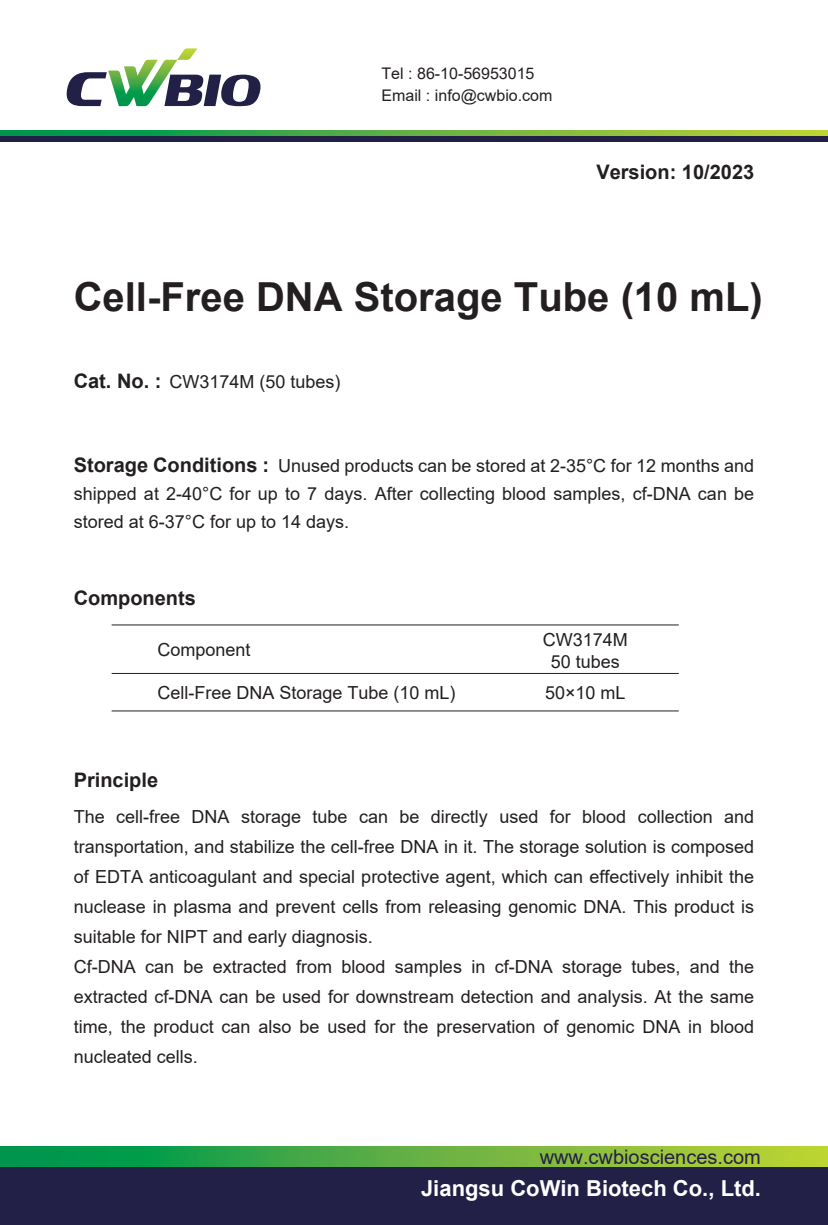
<style>
.page{position:relative;width:828px;height:1225px;background:#fff}
.page>*{position:absolute;margin:0;border:0;box-sizing:border-box;transform-origin:0 0}
.t1{font:700 40px "Arial";color:#231f20}
.t2{font:700 22px "Arial";color:#fff}
.t3{font:700 20px "Arial";color:#231f20}
.t4{font:20px "Arial";color:#232047}
.t5{font:18px/30px "Arial";color:#231f20}
.t6{font:16px/22px "Arial";color:#231f20}
.s1{font-weight:700;font-size:20px}
</style>
<div class="page">
<hr style="left:112px;top:624px;width:567px;height:1px;background:#231f20">
<hr style="left:112px;top:673px;width:567px;height:1px;background:#231f20">
<hr style="left:112px;top:710px;width:567px;height:1px;background:#231f20">
<svg style="left:0;top:130px;width:828px;height:6px"></svg>
<div style="left:0;top:136px;width:828px;height:6px;background:#232047"></div>
<div style="left:0;top:1165px;width:828px;height:60px;background:#232047"></div>
<svg style="left:0;top:1146px;width:828px;height:21px"></svg>
<svg style="left:66px;top:48px;width:195px;height:58px"></svg>
<p class="t6" style="left:381px;top:62px;width:172px">Tel : 86-10-56953015<br>Email : info@cwbio.com</p>
<p class="t3" style="left:596px;top:158px;width:159px">Version: 10/2023</p>
<h1 class="t1" style="left:74px;top:269px;width:691px">Cell-Free DNA Storage Tube (10 mL)</h1>
<p class="t5" style="left:74px;top:367px;width:268px"><span class="s1">Cat. No. :</span> CW3174M (50 tubes)</p>
<p class="t5" style="left:74px;top:452px;width:682px;line-height:28px;text-align:justify"><span class="s1">Storage Conditions :</span> Unused products can be stored at 2-35°C for 12 months and shipped at 2-40°C for up to 7 days. After collecting blood samples, cf-DNA can be stored at 6-37°C for up to 14 days.</p>
<p class="t3" style="left:74px;top:584px;width:124px">Components</p>
<p class="t5" style="left:157px;top:634px;width:95px">Component</p>
<p class="t5" style="left:157px;top:677px;width:300px">Cell-Free DNA Storage Tube (10 mL)</p>
<p class="t5" style="left:543px;top:628px;width:87px;line-height:22px;text-align:center">CW3174M<br>50 tubes</p>
<p class="t5" style="left:545px;top:677px;width:82px">50×10 mL</p>
<p class="t3" style="left:74px;top:766px;width:86px">Principle</p>
<p class="t5" style="left:74px;top:801px;width:682px">The cell-free DNA storage tube can be directly used for blood collection and transportation, and stabilize the cell-free DNA in it. The storage solution is composed of EDTA anticoagulant and special protective agent, which can effectively inhibit the nuclease in plasma and prevent cells from releasing genomic DNA. This product is suitable for NIPT and early diagnosis.<br>Cf-DNA can be extracted from blood samples in cf-DNA storage tubes, and the extracted cf-DNA can be used for downstream detection and analysis. At the same time, the product can also be used for the preservation of genomic DNA in blood nucleated cells.</p>
<p class="t4" style="left:540px;top:1143px;width:223px">www.cwbiosciences.com</p>
<p class="t2" style="left:421px;top:1172px;width:341px">Jiangsu CoWin Biotech Co., Ltd.</p>
</div>
